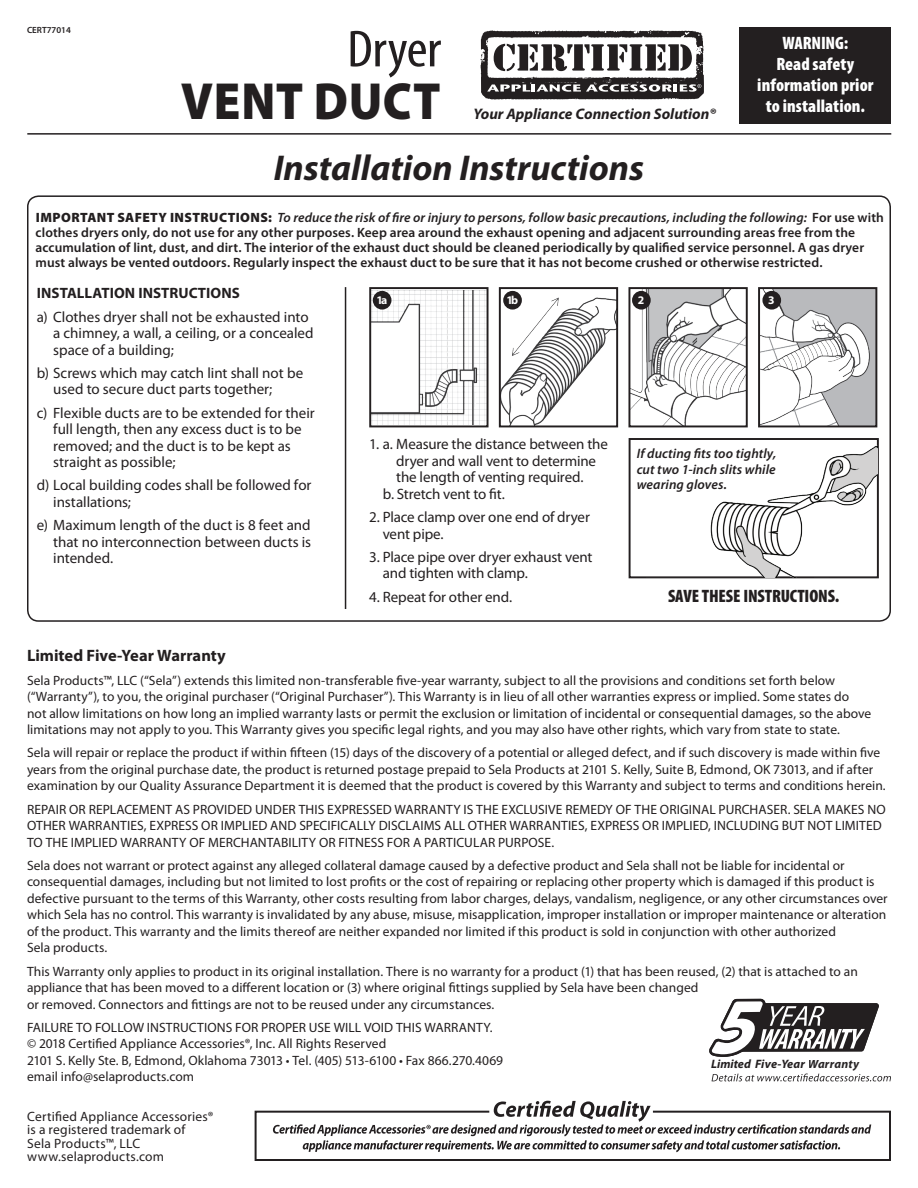
<style>
.page{position:relative;width:918px;height:1188px;background:#fff}
.page>*{position:absolute;margin:0;border:0;box-sizing:border-box;transform-origin:0 0}
.t1{font:900 52.5px "Myriad Pro";letter-spacing:.01em;color:#231f20;scale:.92 1}
.t2{font:condensed 52.5px "Myriad Pro";letter-spacing:-.01em;color:#231f20;scale:1.1 1}
.t3{font:italic 700 36px "Myriad Pro";color:#231f20}
.Save_these{font:900 condensed 18px/21px "Myriad Pro";letter-spacing:.005em;color:#fff;text-align:center}
.Save_these-2{font:900 condensed 18px "Myriad Pro";letter-spacing:-.01em;color:#231f20}
.t4{font:700 16.5px "Myriad Pro";color:#231f20}
.t5{font:italic 700 15.3px "Myriad Pro";color:#231f20}
.instructions-regular{font:15px/16.5px "Myriad Pro";letter-spacing:-.005em;color:#231f20}
.instructions-regular-2{font:700 15px "Myriad Pro";letter-spacing:.005em;color:#231f20}
.t6{font:italic 600 13.65px/15.6px "Myriad Pro";letter-spacing:.005em;color:#231f20;text-align:justify}
.t7{font:13.5px/16.5px "Myriad Pro";letter-spacing:.005em;color:#231f20}
.Safety_information{font:600 13.5px/15px "Myriad Pro";letter-spacing:.005em;color:#231f20}
.t8{font:italic 700 12.15px "Myriad Pro";color:#231f20}
.t9{font:700 11.7px "Myriad Pro";color:#fff}
.t10{font:600 9px "Myriad Pro";color:#231f20}
.s1{font-weight:900}
.s2{font-style:italic}
.s3{color:#282526}
</style>
<div class="page">
<svg style="left:254px;top:1101px;width:637px;height:60px"></svg>
<svg style="left:712px;top:1074px;width:179px;height:7px"></svg>
<svg style="left:709px;top:999px;width:170px;height:58px"></svg>
<div style="left:740px;top:27px;width:151px;height:96px;background:#231f20"></div>
<hr style="left:27px;top:133px;width:864px;height:2px;background:#231f20">
<svg style="left:481px;top:30px;width:223px;height:70px"></svg>
<div style="left:27px;top:195px;width:864px;height:427px;border:2px solid #231f20;border-radius:11px"></div>
<hr style="left:345px;top:287px;width:1px;height:322px;background:#231f20">
<img style="left:372px;top:290px;width:114px;height:134px">
<div style="left:369px;top:287px;width:120px;height:140px;border:2px solid #231f20"></div>
<div style="left:373px;top:291px;width:18px;height:19px;background:#231f20;border-radius:50%"></div>
<img style="left:631px;top:290px;width:114px;height:134px">
<div style="left:628px;top:287px;width:120px;height:140px;border:2px solid #231f20"></div>
<div style="left:632px;top:291px;width:19px;height:19px;background:#231f20;border-radius:50%"></div>
<img style="left:502px;top:290px;width:113px;height:134px">
<div style="left:499px;top:287px;width:119px;height:140px;border:2px solid #231f20"></div>
<div style="left:503px;top:291px;width:19px;height:19px;background:#231f20;border-radius:50%"></div>
<img style="left:761px;top:290px;width:113px;height:134px">
<div style="left:758px;top:287px;width:119px;height:140px;border:2px solid #231f20"></div>
<div style="left:762px;top:291px;width:19px;height:19px;background:#231f20;border-radius:50%"></div>
<div style="left:629px;top:438px;width:250px;height:140px;border:2px solid #231f20"></div>
<img style="left:647px;top:439px;width:230px;height:138px">
<p class="t10" style="left:27px;top:24px;width:45px">CERT77014</p>
<p class="t2" style="left:347px;top:17px;width:87px">Dryer</p>
<p class="t1" style="left:181px;top:71px;width:284px">VENT DUCT</p>
<p class="t5" style="left:473px;top:104px;width:244px">Your Appliance Connection Solution®</p>
<p class="t3" style="left:274px;top:144px;width:372px">Installation Instructions</p>
<p class="Save_these" style="left:757px;top:33px;width:118px">WARNING:<br>Read safety information prior to installation.</p>
<p class="Safety_information" style="left:36px;top:209px;width:850px"><span class="s1">IMPORTANT SAFETY INSTRUCTIONS:</span> <span class="s2">To reduce the risk of fire or injury to persons, follow basic precautions, including the following:</span> For use with clothes dryers only, do not use for any other purposes. Keep area around the exhaust opening and adjacent surrounding areas free from the accumulation of lint, dust, and dirt. The interior of the exhaust duct should be cleaned periodically by qualified service personnel. A gas dryer must always be vented outdoors. Regularly inspect the exhaust duct to be sure that it has not become crushed or otherwise restricted.</p>
<p class="t9" style="left:376px;top:292px;width:12px">1a</p>
<p class="t9" style="left:506px;top:292px;width:13px">1b</p>
<p class="t9" style="left:638px;top:292px;width:8px">2</p>
<p class="t9" style="left:768px;top:292px;width:8px">3</p>
<p class="instructions-regular-2" style="left:37px;top:284px;width:205px">INSTALLATION INSTRUCTIONS</p>
<p class="instructions-regular" style="left:53px;top:308px;width:262px;text-indent:-16px">a) Clothes dryer shall not be exhausted into a chimney, a wall, a ceiling, or a concealed space of a building;</p>
<p class="instructions-regular" style="left:53px;top:364px;width:251px;text-indent:-16px">b) Screws which may catch lint shall not be used to secure duct parts together;</p>
<p class="instructions-regular" style="left:53px;top:404px;width:263px;text-indent:-16px">c) Flexible ducts are to be extended for their full length, then any excess duct is to be removed; and the duct is to be kept as straight as possible;</p>
<p class="instructions-regular" style="left:53px;top:477px;width:260px;text-indent:-16px">d) Local building codes shall be followed for installations;</p>
<p class="instructions-regular" style="left:53px;top:517px;width:260px;text-align:justify;text-indent:-16px">e) Maximum length of the duct is 8 feet and that no interconnection between ducts is intended.</p>
<p class="instructions-regular" style="left:369px;top:436px;width:240px">1. a. Measure the distance between the</p>
<p class="instructions-regular" style="left:396px;top:452px;width:201px">dryer and wall vent to determine</p>
<p class="instructions-regular" style="left:396px;top:469px;width:189px">the length of venting required.</p>
<p class="instructions-regular" style="left:383px;top:485px;width:124px">b. Stretch vent to fit.</p>
<p class="instructions-regular" style="left:383px;top:509px;width:209px;text-indent:-14px">2. Place clamp over one end of dryer vent pipe.</p>
<p class="instructions-regular" style="left:383px;top:548px;width:211px;text-indent:-14px">3. Place pipe over dryer exhaust vent and tighten with clamp.</p>
<p class="instructions-regular" style="left:369px;top:588px;width:144px">4. Repeat for other end.</p>
<p class="t6" style="left:637px;top:445px;width:141px">If ducting fits too tightly, cut two 1-inch slits while wearing gloves.</p>
<p class="Save_these-2" style="left:668px;top:586px;width:173px">SAVE THESE INSTRUCTIONS.</p>
<p class="t4" style="left:27px;top:645px;width:200px">Limited Five-Year Warranty</p>
<p class="t7" style="left:27px;top:672px;width:846px">Sela Products™, LLC (“Sela”) extends this limited non-transferable five-year warranty, subject to all the provisions and conditions set forth below (“Warranty”), to you, the original purchaser (“Original Purchaser”). This Warranty is in lieu of all other warranties express or implied. Some states do not allow limitations on how long an implied warranty lasts or permit the exclusion or limitation of incidental or consequential damages, so the above limitations may not apply to you. This Warranty gives you specific legal rights, and you may also have other rights, which vary from state to state.</p>
<p class="t7" style="left:27px;top:744px;width:860px">Sela will repair or replace the product if within fifteen (15) days of the discovery of a potential or alleged defect, and if such discovery is made within five years from the original purchase date, the product is returned postage prepaid to Sela Products at 2101 S. Kelly, Suite B, Edmond, OK 73013, and if after examination by our Quality Assurance Department it is deemed that the product is covered by this Warranty and subject to terms and conditions herein.</p>
<p class="t7" style="left:27px;top:801px;width:860px">REPAIR OR REPLACEMENT AS PROVIDED UNDER THIS EXPRESSED WARRANTY IS THE EXCLUSIVE REMEDY OF THE ORIGINAL PURCHASER. SELA MAKES NO<br>OTHER WARRANTIES, EXPRESS OR IMPLIED AND SPECIFICALLY DISCLAIMS ALL OTHER WARRANTIES, EXPRESS OR IMPLIED, INCLUDING BUT NOT LIMITED<br>TO THE IMPLIED WARRANTY OF MERCHANTABILITY OR FITNESS FOR A PARTICULAR PURPOSE.</p>
<p class="t7" style="left:27px;top:857px;width:862px">Sela does not warrant or protect against any alleged collateral damage caused by a defective product and Sela shall not be liable for incidental or consequential damages, including but not limited to lost profits or the cost of repairing or replacing other property which is damaged if this product is defective pursuant to the terms of this Warranty, other costs resulting from labor charges, delays, vandalism, negligence, or any other circumstances over which Sela has no control. This warranty is invalidated by any abuse, misuse, misapplication, improper installation or improper maintenance or alteration of the product. This warranty and the limits thereof are neither expanded nor limited if this product is sold in conjunction with other authorized<br>Sela products.</p>
<p class="t7" style="left:27px;top:963px;width:832px">This Warranty only applies to product in its original installation. There is no warranty for a product (1) that has been reused, (2) that is attached to an appliance that has been moved to a different location or (3) where original fittings supplied by Sela have been changed<br>or removed. Connectors and fittings are not to be reused under any circumstances.</p>
<p class="t7" style="left:27px;top:1019px;width:467px">FAILURE TO FOLLOW INSTRUCTIONS FOR PROPER USE WILL VOID THIS WARRANTY.</p>
<p class="t7" style="left:27px;top:1035px;width:361px">© 2018 Certified Appliance Accessories®, Inc. All Rights Reserved</p>
<p class="t7" style="left:27px;top:1052px;width:478px">2101 S. Kelly Ste. B, Edmond, Oklahoma 73013 • Tel. (405) 513-6100 • Fax 866.270.4069 email info@selaproducts.com</p>
<p class="t8" style="left:711px;top:1056px;width:150px">Limited Five-Year <span class="s3">Warranty</span></p>
<p class="t7" style="left:27px;top:1109px;width:188px;line-height:13.5px">Certified Appliance Accessories® is a registered trademark of<br>Sela Products™, LLC</p>
<p class="t7" style="left:27px;top:1148px;width:138px">www.selaproducts.com</p>
</div>
